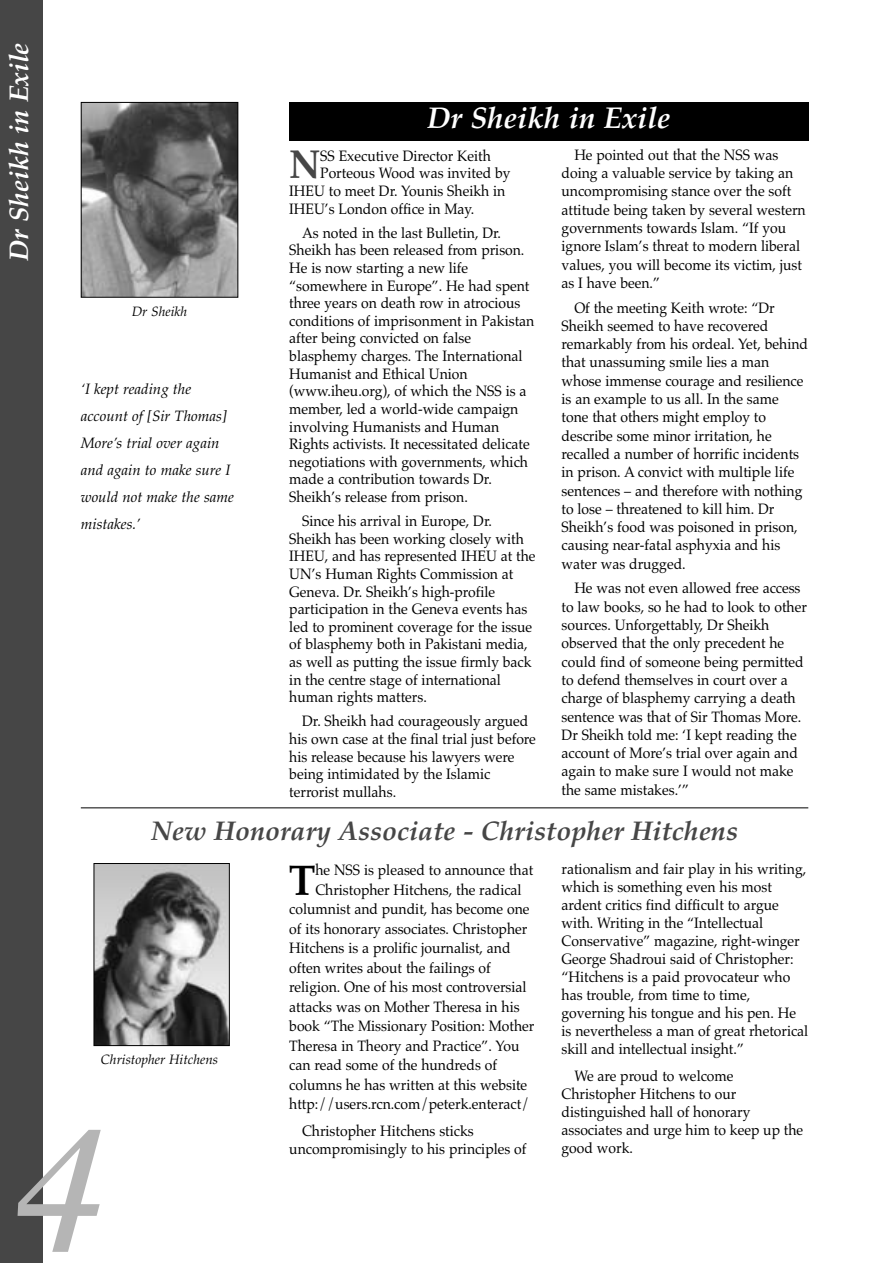
<style>
.page{position:relative;width:893px;height:1263px;background:#fff}
.page>*{position:absolute;margin:0;border:0;box-sizing:border-box;transform-origin:0 0}
.t1{font:italic 180px "Plantin";color:#b5b5b5}
.t2{font:700 43.05px "Palatino";color:#000;scale:.93 1}
.t3{font:700 40.35px "Palatino";color:#464646;scale:.93 1}
.t4{font:italic 700 30px "Palatino";color:#fff}
.t5{font:italic 700 27px "Palatino";color:#464646}
.t6{font:italic 700 27px "Palatino";color:#fff}
.t7{font:15px/18.3px "Palatino";color:#000;scale:.93 1}
.t8{font:italic 15px/27px "Palatino";color:#000}
.t9{font:italic 13.5px "Palatino";color:#000}
</style>
<div class="page">
<div style="left:0;top:0;width:43px;height:1263px;background:#464646"></div>
<img style="left:83px;top:104px;width:153px;height:192px">
<div style="left:81px;top:102px;width:157px;height:196px;border:1px solid #000"></div>
<img style="left:96px;top:865px;width:132px;height:179px">
<div style="left:94px;top:863px;width:136px;height:183px;border:1px solid #000"></div>
<div style="left:289px;top:102px;width:519px;height:38px;background:#000"></div>
<hr style="left:81px;top:807px;width:727px;height:1px;background:#000">
<h3 class="t6" style="left:9px;top:261px;width:220px;rotate:-90deg">Dr Sheikh in Exile</h3>
<p class="t9" style="left:132px;top:306px;width:57px">Dr Sheikh</p>
<p class="t8" style="left:81px;top:377px;width:155px">‘I kept reading the account of [Sir Thomas]<br>More’s trial over again and again to make sure I would not make the same mistakes.’</p>
<h3 class="t4" style="left:427px;top:106px;width:245px">Dr Sheikh in Exile</h3>
<h3 class="t3" style="left:289px;top:149px;width:35px">N</h3>
<p class="t7" style="left:320px;top:148px;width:185px">SS Executive Director Keith</p>
<p class="t7" style="left:320px;top:166px;width:206px">Porteous Wood was invited by</p>
<p class="t7" style="left:289px;top:184px;width:234px">IHEU to meet Dr. Younis Sheikh in</p>
<p class="t7" style="left:289px;top:201px;width:200px">IHEU’s London office in May.</p>
<p class="t7" style="left:289px;top:226px;width:265px;line-height:17.5px;text-indent:13px">As noted in the last Bulletin, Dr.<br>Sheikh has been released from prison.<br>He is now starting a new life “somewhere in Europe”. He had spent three years on death row in atrocious conditions of imprisonment in Pakistan after being convicted on false blasphemy charges. The International Humanist and Ethical Union (www.iheu.org), of which the NSS is a member, led a world-wide campaign involving Humanists and Human Rights activists. It necessitated delicate negotiations with governments, which made a contribution towards Dr.<br>Sheikh’s release from prison.</p>
<p class="t7" style="left:289px;top:514px;width:266px;line-height:17.5px;text-indent:13px">Since his arrival in Europe, Dr.<br>Sheikh has been working closely with IHEU, and has represented IHEU at the UN’s Human Rights Commission at Geneva. Dr. Sheikh’s high-profile participation in the Geneva events has led to prominent coverage for the issue of blasphemy both in Pakistani media, as well as putting the issue firmly back in the centre stage of international human rights matters.</p>
<p class="t7" style="left:289px;top:714px;width:267px;line-height:17.5px;text-indent:13px">Dr. Sheikh had courageously argued his own case at the final trial just before his release because his lawyers were being intimidated by the Islamic terrorist mullahs.</p>
<p class="t7" style="left:561px;top:147px;width:264px;text-indent:13px">He pointed out that the NSS was doing a valuable service by taking an uncompromising stance over the soft attitude being taken by several western governments towards Islam. “If you ignore Islam’s threat to modern liberal values, you will become its victim, just as I have been.”</p>
<p class="t7" style="left:561px;top:300px;width:266px;text-indent:13px">Of the meeting Keith wrote: “Dr Sheikh seemed to have recovered remarkably from his ordeal. Yet, behind that unassuming smile lies a man whose immense courage and resilience is an example to us all. In the same tone that others might employ to describe some minor irritation, he recalled a number of horrific incidents in prison. A convict with multiple life sentences – and therefore with nothing to lose – threatened to kill him. Dr Sheikh’s food was poisoned in prison, causing near-fatal asphyxia and his water was drugged.</p>
<p class="t7" style="left:561px;top:581px;width:265px;text-indent:13px">He was not even allowed free access to law books, so he had to look to other sources. Unforgettably, Dr Sheikh observed that the only precedent he could find of someone being permitted to defend themselves in court over a charge of blasphemy carrying a death sentence was that of Sir Thomas More.<br>Dr Sheikh told me: ‘I kept reading the account of More’s trial over again and again to make sure I would not make the same mistakes.’”</p>
<h3 class="t5" style="left:151px;top:821px;width:588px">New Honorary Associate - Christopher Hitchens</h3>
<h2 class="t2" style="left:289px;top:863px;width:30px">T</h2>
<p class="t7" style="left:315px;top:863px;width:236px">he NSS is pleased to announce that</p>
<p class="t7" style="left:561px;top:862px;width:267px">rationalism and fair play in his writing, which is something even his most ardent critics find difficult to argue with. Writing in the “Intellectual Conservative” magazine, right-winger George Shadroui said of Christopher: “Hitchens is a paid provocateur who has trouble, from time to time, governing his tongue and his pen. He is nevertheless a man of great rhetorical skill and intellectual insight.”</p>
<p class="t7" style="left:561px;top:1068px;width:261px;text-indent:13px">We are proud to welcome<br>Christopher Hitchens to our distinguished hall of honorary associates and urge him to keep up the good work.</p>
<p class="t7" style="left:315px;top:882px;width:223px">Christopher Hitchens, the radical</p>
<p class="t7" style="left:289px;top:902px;width:260px">columnist and pundit, has become one</p>
<p class="t7" style="left:289px;top:921px;width:257px">of its honorary associates. Christopher</p>
<p class="t7" style="left:289px;top:941px;width:239px">Hitchens is a prolific journalist, and</p>
<p class="t7" style="left:289px;top:960px;width:218px">often writes about the failings of</p>
<p class="t7" style="left:289px;top:980px;width:257px">religion. One of his most controversial</p>
<p class="t7" style="left:289px;top:999px;width:249px">attacks was on Mother Theresa in his</p>
<p class="t7" style="left:289px;top:1019px;width:265px">book “The Missionary Position: Mother</p>
<p class="t7" style="left:289px;top:1038px;width:249px">Theresa in Theory and Practice”. You</p>
<p class="t7" style="left:289px;top:1058px;width:225px">can read some of the hundreds of</p>
<p class="t7" style="left:289px;top:1077px;width:257px">columns he has written at this website</p>
<p class="t7" style="left:289px;top:1097px;width:260px">http://users.rcn.com/peterk.enteract/</p>
<p class="t7" style="left:289px;top:1123px;width:256px;text-indent:13px">Christopher Hitchens sticks uncompromisingly to his principles of</p>
<p class="t9" style="left:101px;top:1054px;width:119px">Christopher Hitchens</p>
<h1 class="t1" style="left:6px;top:1125px;width:95px">4</h1>
</div>
